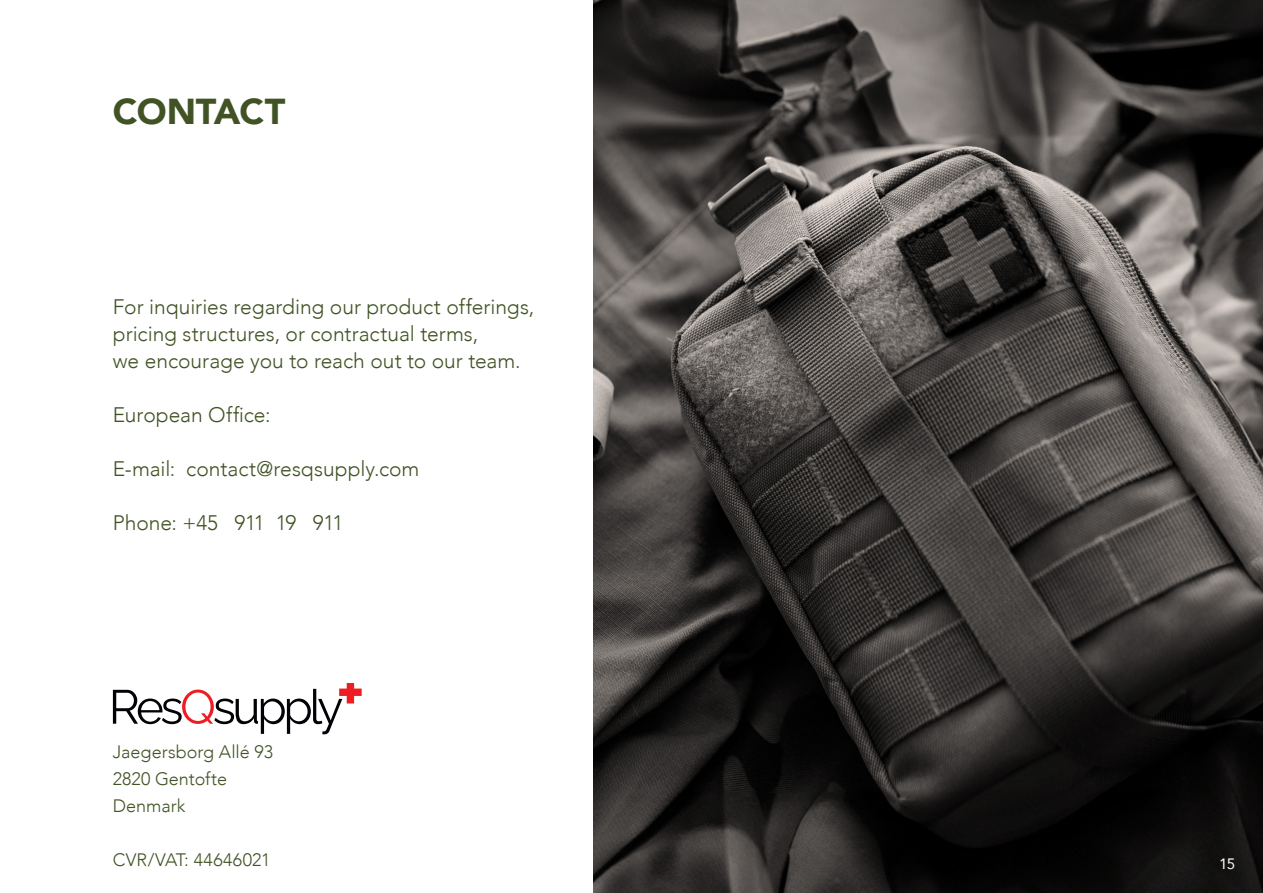
<style>
.page{position:relative;width:1263px;height:893px;background:#fff}
.page>*{position:absolute;margin:0;border:0;box-sizing:border-box;transform-origin:0 0}
.t1{font:900 36px "Avenir";letter-spacing:-.015em;color:#415324}
.t2{font:300 21px "Avenir";color:#415324}
.t3{font:300 18px "Avenir";color:#415324}
.t4{font:15px "Avenir";color:#fff}
</style>
<div class="page">
<img style="left:593px;top:0;width:670px;height:893px">
<svg style="left:113px;top:683px;width:249px;height:51px"></svg>
<p class="t1" style="left:113px;top:81px;width:174px">CONTACT</p>
<p class="t2" style="left:113px;top:295px;width:423px">For inquiries regarding our product offerings,</p>
<p class="t2" style="left:113px;top:322px;width:367px">pricing structures, or contractual terms,</p>
<p class="t2" style="left:113px;top:349px;width:409px">we encourage you to reach out to our team.</p>
<p class="t2" style="left:113px;top:403px;width:159px">European Office:</p>
<p class="t2" style="left:113px;top:457px;width:308px">E-mail: contact@resqsupply.com</p>
<p class="t2" style="left:113px;top:511px;width:232px">Phone: +45 911 19 911</p>
<p class="t3" style="left:113px;top:741px;width:162px">Jaegersborg Allé 93</p>
<p class="t3" style="left:113px;top:768px;width:116px">2820 Gentofte</p>
<p class="t3" style="left:113px;top:795px;width:74px">Denmark</p>
<p class="t3" style="left:113px;top:849px;width:159px">CVR/VAT: 44646021</p>
<p class="t4" style="left:1219px;top:852px;width:18px">15</p>
</div>
